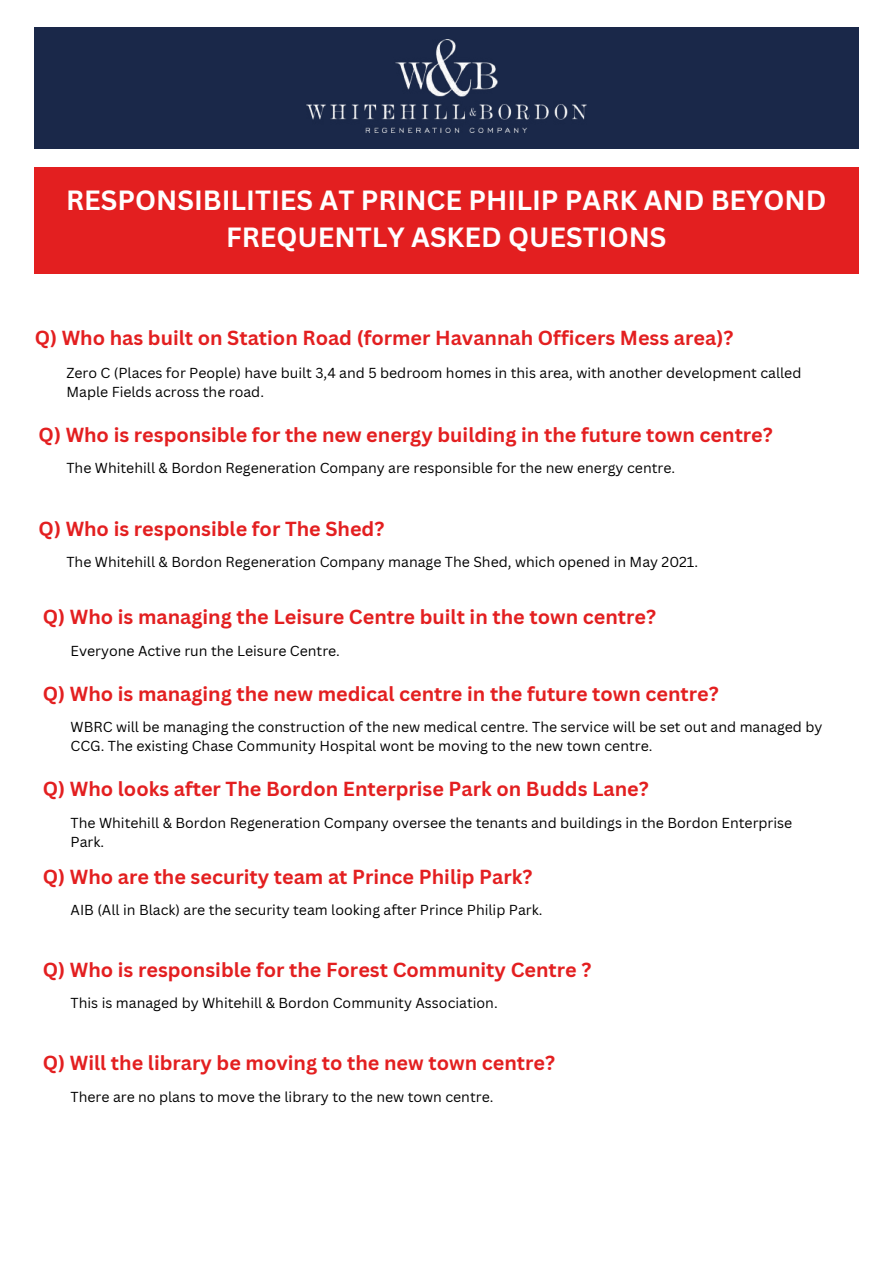
<style>
.page{position:relative;width:893px;height:1264px;background:#fff}
.page>*{position:absolute;margin:0;border:0;box-sizing:border-box;transform-origin:0 0}
.t1{font:700 27px/37px "Canva Sans";color:#fff;text-align:center}
.t2{font:700 19.8px "Canva Sans";color:#e31f20}
.t3{font:14.1px/19px "Canva Sans";color:#000}
</style>
<div class="page">
<div style="left:35px;top:28px;width:823px;height:121px;background:#1a2849"></div>
<img style="left:306px;top:40px;width:280px;height:92px">
<div style="left:35px;top:167px;width:823px;height:106px;background:#e31f20"></div>
<h1 class="t1" style="left:66px;top:181px;width:761px">RESPONSIBILITIES AT PRINCE PHILIP PARK AND BEYOND<br>FREQUENTLY ASKED QUESTIONS</h1>
<h2 class="t2" style="left:35px;top:324px;width:700px">Q) Who has built on Station Road (former Havannah Officers Mess area)?</h2>
<p class="t3" style="left:66px;top:363px;width:736px">Zero C (Places for People) have built 3,4 and 5 bedroom homes in this area, with another development called<br>Maple Fields across the road.</p>
<h2 class="t2" style="left:39px;top:420px;width:735px">Q) Who is responsible for the new energy building in the future town centre?</h2>
<p class="t3" style="left:66px;top:458px;width:610px">The Whitehill &amp; Bordon Regeneration Company are responsible for the new energy centre.</p>
<h2 class="t2" style="left:39px;top:514px;width:347px">Q) Who is responsible for The Shed?</h2>
<p class="t3" style="left:66px;top:552px;width:633px">The Whitehill &amp; Bordon Regeneration Company manage The Shed, which opened in May 2021.</p>
<h2 class="t2" style="left:43px;top:603px;width:614px">Q) Who is managing the Leisure Centre built in the town centre?</h2>
<p class="t3" style="left:71px;top:640px;width:271px">Everyone Active run the Leisure Centre.</p>
<h2 class="t2" style="left:43px;top:679px;width:677px">Q) Who is managing the new medical centre in the future town centre?</h2>
<p class="t3" style="left:71px;top:717px;width:753px">WBRC will be managing the construction of the new medical centre. The service will be set out and managed by<br>CCG. The existing Chase Community Hospital wont be moving to the new town centre.</p>
<h2 class="t2" style="left:43px;top:775px;width:607px">Q) Who looks after The Bordon Enterprise Park on Budds Lane?</h2>
<p class="t3" style="left:71px;top:812px;width:723px">The Whitehill &amp; Bordon Regeneration Company oversee the tenants and buildings in the Bordon Enterprise<br>Park.</p>
<h2 class="t2" style="left:43px;top:862px;width:491px">Q) Who are the security team at Prince Philip Park?</h2>
<p class="t3" style="left:71px;top:900px;width:473px">AIB (All in Black) are the security team looking after Prince Philip Park.</p>
<h2 class="t2" style="left:43px;top:955px;width:550px">Q) Who is responsible for the Forest Community Centre ?</h2>
<p class="t3" style="left:71px;top:993px;width:428px">This is managed by Whitehill &amp; Bordon Community Association.</p>
<h2 class="t2" style="left:43px;top:1049px;width:513px">Q) Will the library be moving to the new town centre?</h2>
<p class="t3" style="left:71px;top:1087px;width:424px">There are no plans to move the library to the new town centre.</p>
</div>
